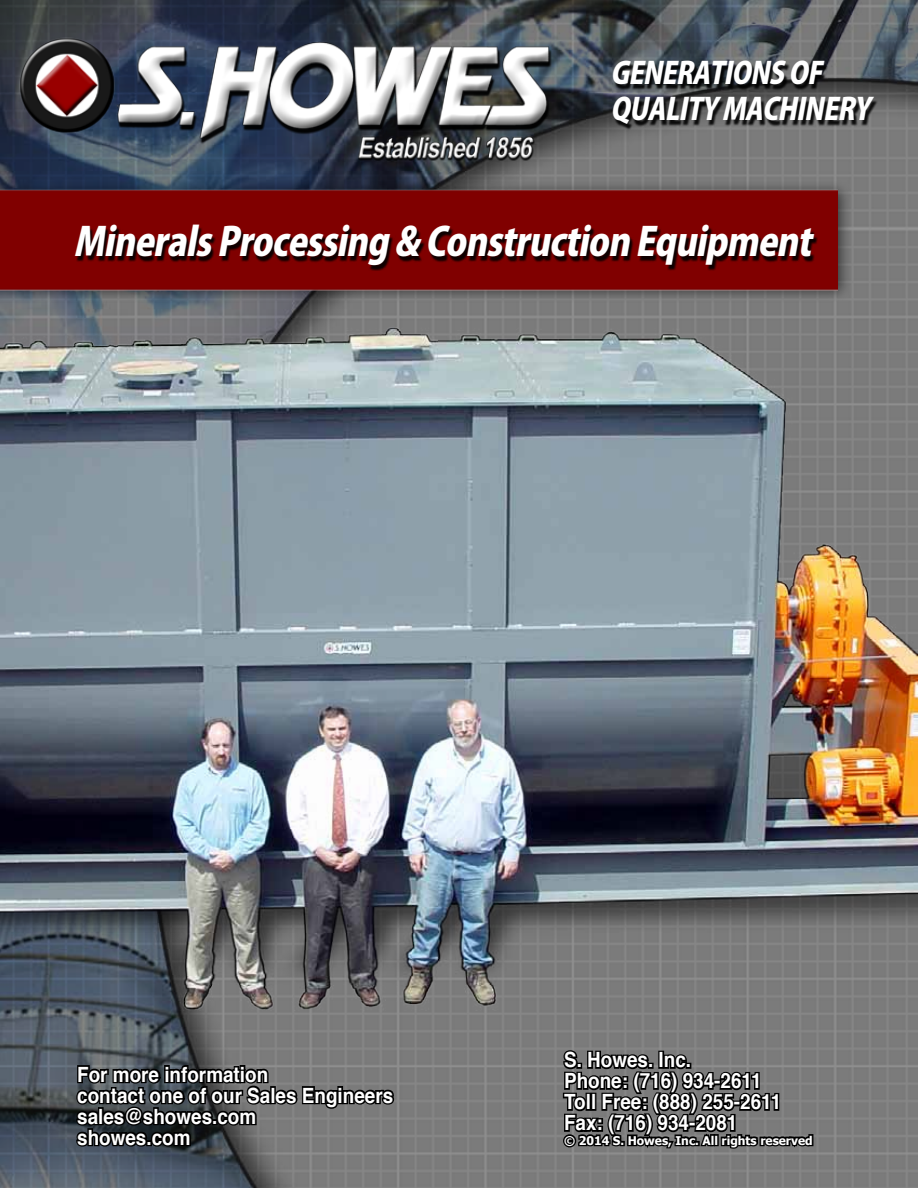
<style>
.page{position:relative;width:918px;height:1188px;background:#fff}
.page>*{position:absolute;margin:0;border:0;box-sizing:border-box;transform-origin:0 0}
.t1{font:italic 800 39px "Koz Go Pro";color:#fff;scale:.9 1}
.t2{font:italic 800 30px/36px "Koz Go Pro";color:#fff;scale:.9 1}
.t3{font:700 21px/21px "Helvetica";color:#fff;scale:.9 1}
.t4{font:700 12px "Tahoma";color:#fff}
</style>
<div class="page">
<img style="left:0;top:0;width:918px;height:1188px">
<div style="left:613px;top:63px;width:265px;height:68px;background:#000;opacity:.9"></div>
<img style="left:0;top:180px;width:838px;height:126px">
<div style="left:76px;top:227px;width:742px;height:44px;background:#000;opacity:.9"></div>
<img style="left:13px;top:31px;width:571px;height:151px">
<img style="left:0;top:320px;width:918px;height:692px">
<svg style="left:561px;top:1043px;width:254px;height:112px"></svg>
<svg style="left:74px;top:1063px;width:322px;height:94px"></svg>
<h2 class="t2" style="left:610px;top:57px;width:298px">GENERATIONSOF<br>QUALITY MACHINERY</h2>
<h1 class="t1" style="left:74px;top:216px;width:832px">MineralsProcessing &amp; Construction Equipment</h1>
<p class="t3" style="left:77px;top:1064px;width:353px">For more information<br>contact one of our Sales Engineers sales@showes.com<br>showes.com</p>
<p class="t3" style="left:564px;top:1050px;width:243px">S. Howes. Inc.<br>Phone: (716) 934-2611<br>Toll Free: (888) 255-2611<br>Fax: (716) 934-2081</p>
<p class="t4" style="left:564px;top:1132px;width:250px">© 2014 S. Howes, Inc. All rights reserved</p>
</div>
